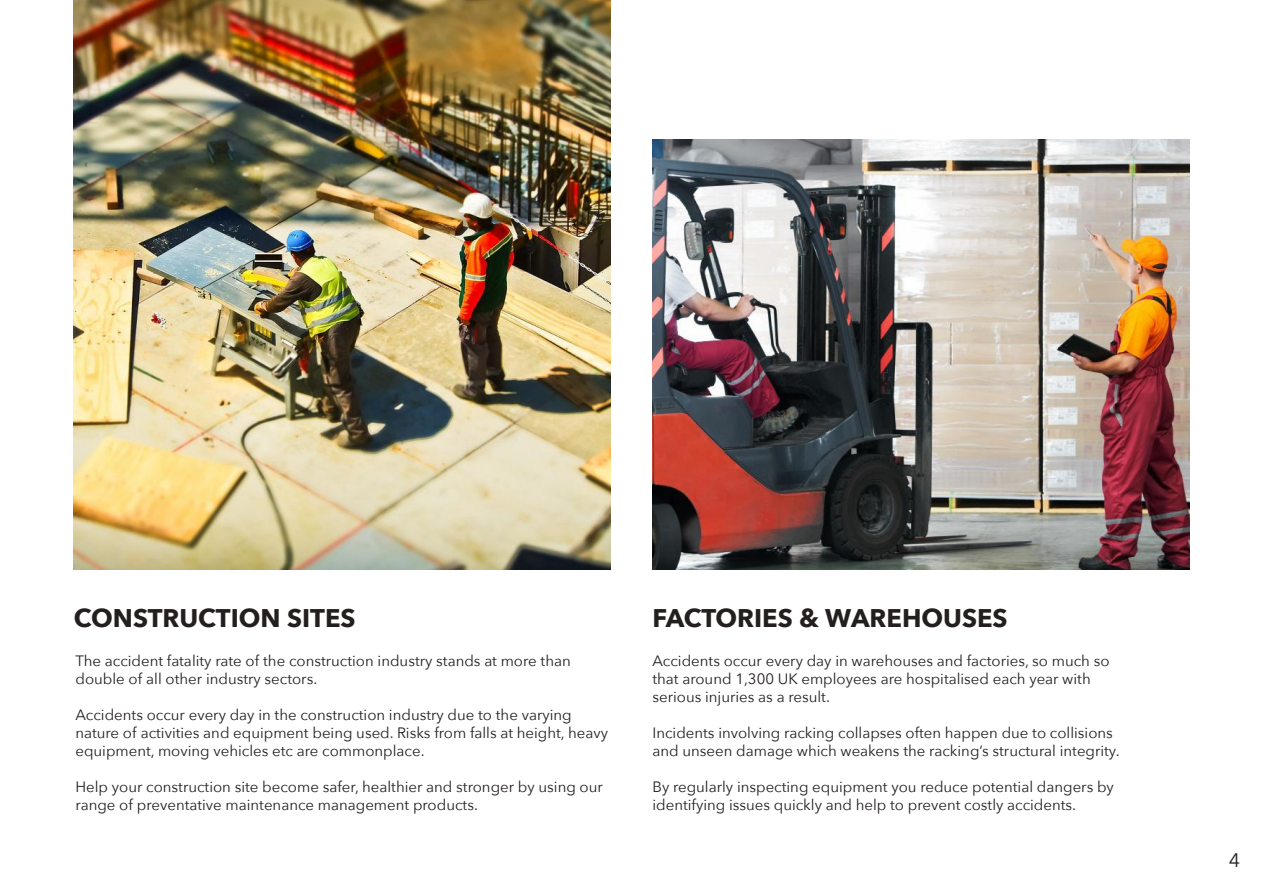
<style>
.page{position:relative;width:1263px;height:893px;background:#fff}
.page>*{position:absolute;margin:0;border:0;box-sizing:border-box;transform-origin:0 0}
.t1{font:700 25.5px "Avenir Next";color:#241f1f}
.t2{font:19.5px "Avenir Next";color:#241f1f}
.t3{font:15px/18px "Avenir Next";color:#241f1f}
</style>
<div class="page">
<img style="left:74px;top:0;width:536px;height:569px">
<img style="left:652px;top:139px;width:537px;height:430px">
<h1 class="t1" style="left:74px;top:596px;width:283px">CONSTRUCTION SITES</h1>
<p class="t3" style="left:75px;top:651px;width:497px">The accident fatality rate of the construction industry stands at more than double of all other industry sectors.</p>
<p class="t3" style="left:75px;top:705px;width:534px">Accidents occur every day in the construction industry due to the varying nature of activities and equipment being used. Risks from falls at height, heavy equipment, moving vehicles etc are commonplace.</p>
<p class="t3" style="left:75px;top:777px;width:529px">Help your construction site become safer, healthier and stronger by using our range of preventative maintenance management products.</p>
<h1 class="t1" style="left:652px;top:596px;width:357px">FACTORIES &amp; WAREHOUSES</h1>
<p class="t3" style="left:652px;top:651px;width:459px">Accidents occur every day in warehouses and factories, so much so that around 1,300 UK employees are hospitalised each year with serious injuries as a result.</p>
<p class="t3" style="left:652px;top:723px;width:469px">Incidents involving racking collapses often happen due to collisions and unseen damage which weakens the racking’s structural integrity.</p>
<p class="t3" style="left:652px;top:777px;width:463px">By regularly inspecting equipment you reduce potential dangers by identifying issues quickly and help to prevent costly accidents.</p>
<h2 class="t2" style="left:1229px;top:844px;width:13px">4</h2>
</div>
